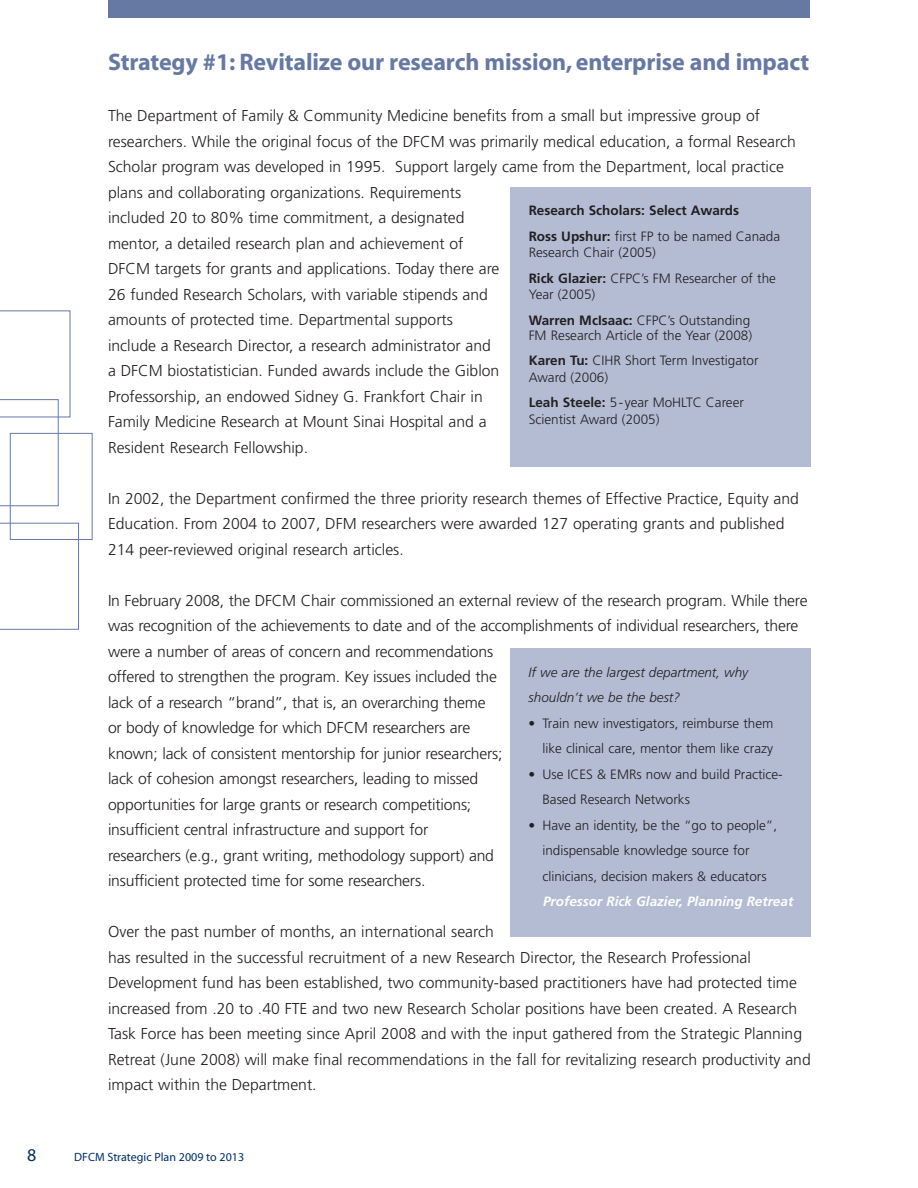
<style>
.page{position:relative;width:918px;height:1188px;background:#fff}
.page>*{position:absolute;margin:0;border:0;box-sizing:border-box;transform-origin:0 0}
.t1{font:700 24px "Myriad";letter-spacing:-.005em;color:#6679a3}
.t2{font:18px "Myriad";color:#002e64}
.t3{font:300 15.75px/25.5px "Frutiger";color:#231f20}
.t4{font:300 13.5px/25.5px "Frutiger";color:#231f20}
.t5{font:700 13.5px/25.5px "Frutiger";color:#231f20}
.t6{font:italic 300 13.5px/25.5px "Frutiger";color:#231f20}
.t7{font:italic 700 13.5px "Frutiger";color:#fff}
.t8{font:12px "Myriad";color:#002e64}
.s1{font-weight:300}
.s2{font-weight:700}
</style>
<div class="page">
<div style="left:10px;top:433px;width:83px;height:107px;border:1px solid #6679a3"></div>
<svg style="left:0;top:523px;width:79px;height:107px"></svg>
<svg style="left:0;top:311px;width:70px;height:195px"></svg>
<div style="left:108px;top:0;width:702px;height:18px;background:#6679a3"></div>
<div style="left:511px;top:187px;width:300px;height:280px;background:#b4bcd4"></div>
<div style="left:511px;top:648px;width:300px;height:289px;background:#b4bcd4"></div>
<h1 class="t1" style="left:108px;top:53px;width:703px">Strategy #1: Revitalize our research mission, enterprise and impact</h1>
<p class="t3" style="left:108px;top:104px;width:689px">The Department of Family &amp; Community Medicine benefits from a small but impressive group of researchers. While the original focus of the DFCM was primarily medical education, a formal Research Scholar program was developed in 1995. Support largely came from the Department, local practice plans and collaborating organizations. Requirements<br>included 20 to 80% time commitment, a designated<br>mentor, a detailed research plan and achievement of<br>DFCM targets for grants and applications. Today there are<br>26 funded Research Scholars, with variable stipends and<br>amounts of protected time. Departmental supports<br>include a Research Director, a research administrator and<br>a DFCM biostatistician. Funded awards include the Giblon<br>Professorship, an endowed Sidney G. Frankfort Chair in<br>Family Medicine Research at Mount Sinai Hospital and a<br>Resident Research Fellowship.</p>
<p class="t3" style="left:108px;top:487px;width:692px">In 2002, the Department confirmed the three priority research themes of Effective Practice, Equity and<br>Education. From 2004 to 2007, DFM researchers were awarded 127 operating grants and published<br>214 peer-reviewed original research articles.</p>
<p class="t3" style="left:108px;top:589px;width:701px">In February 2008, the DFCM Chair commissioned an external review of the research program. While there was recognition of the achievements to date and of the accomplishments of individual researchers, there were a number of areas of concern and recommendations<br>offered to strengthen the program. Key issues included the<br>lack of a research “brand”, that is, an overarching theme<br>or body of knowledge for which DFCM researchers are<br>known; lack of consistent mentorship for junior researchers;<br>lack of cohesion amongst researchers, leading to missed<br>opportunities for large grants or research competitions;<br>insufficient central infrastructure and support for<br>researchers (e.g., grant writing, methodology support) and<br>insufficient protected time for some researchers.</p>
<p class="t3" style="left:108px;top:920px;width:704px">Over the past number of months, an international search<br>has resulted in the successful recruitment of a new Research Director, the Research Professional Development fund has been established, two community-based practitioners have had protected time increased from .20 to .40 FTE and two new Research Scholar positions have been created. A Research Task Force has been meeting since April 2008 and with the input gathered from the Strategic Planning Retreat (June 2008) will make final recommendations in the fall for revitalizing research productivity and impact within the Department.</p>
<p class="t5" style="left:529px;top:199px;width:253px">Research Scholars: Select Awards<br>Ross Upshur: <span class="s1">first FP to be named Canada</span></p>
<p class="t4" style="left:529px;top:241px;width:249px">Research Chair (2005)<br><span class="s2">Rick Glazier:</span> CFPC’s FM Researcher of the</p>
<p class="t4" style="left:529px;top:283px;width:223px">Year (2005)<br><span class="s2">Warren McIsaac:</span> CFPC’s Outstanding</p>
<p class="t4" style="left:529px;top:323px;width:231px">FM Research Article of the Year (2008)<br><span class="s2">Karen Tu:</span> CIHR Short Term Investigator</p>
<p class="t4" style="left:529px;top:365px;width:217px">Award (2006)<br><span class="s2">Leah Steele:</span> 5-year MoHLTC Career</p>
<p class="t4" style="left:529px;top:407px;width:132px">Scientist Award (2005)</p>
<p class="t6" style="left:529px;top:660px;width:221px">If we are the largest department, why shouldn’t we be the best?</p>
<p class="t4" style="left:529px;top:711px;width:246px;text-align:right">• Train new investigators, reimburse them like clinical care, mentor them like crazy</p>
<p class="t4" style="left:542px;top:762px;width:242px;text-indent:-14px">• Use ICES &amp; EMRs now and build Practice-<br>Based Research Networks</p>
<p class="t4" style="left:542px;top:813px;width:236px;text-indent:-14px">• Have an identity, be the “go to people”, indispensable knowledge source for clinicians, decision makers &amp; educators</p>
<p class="t7" style="left:543px;top:896px;width:252px">Professor Rick Glazier, Planning Retreat</p>
<p class="t2" style="left:27px;top:1148px;width:11px">8</p>
<p class="t8" style="left:74px;top:1153px;width:171px">DFCM Strategic Plan 2009 to 2013</p>
</div>
